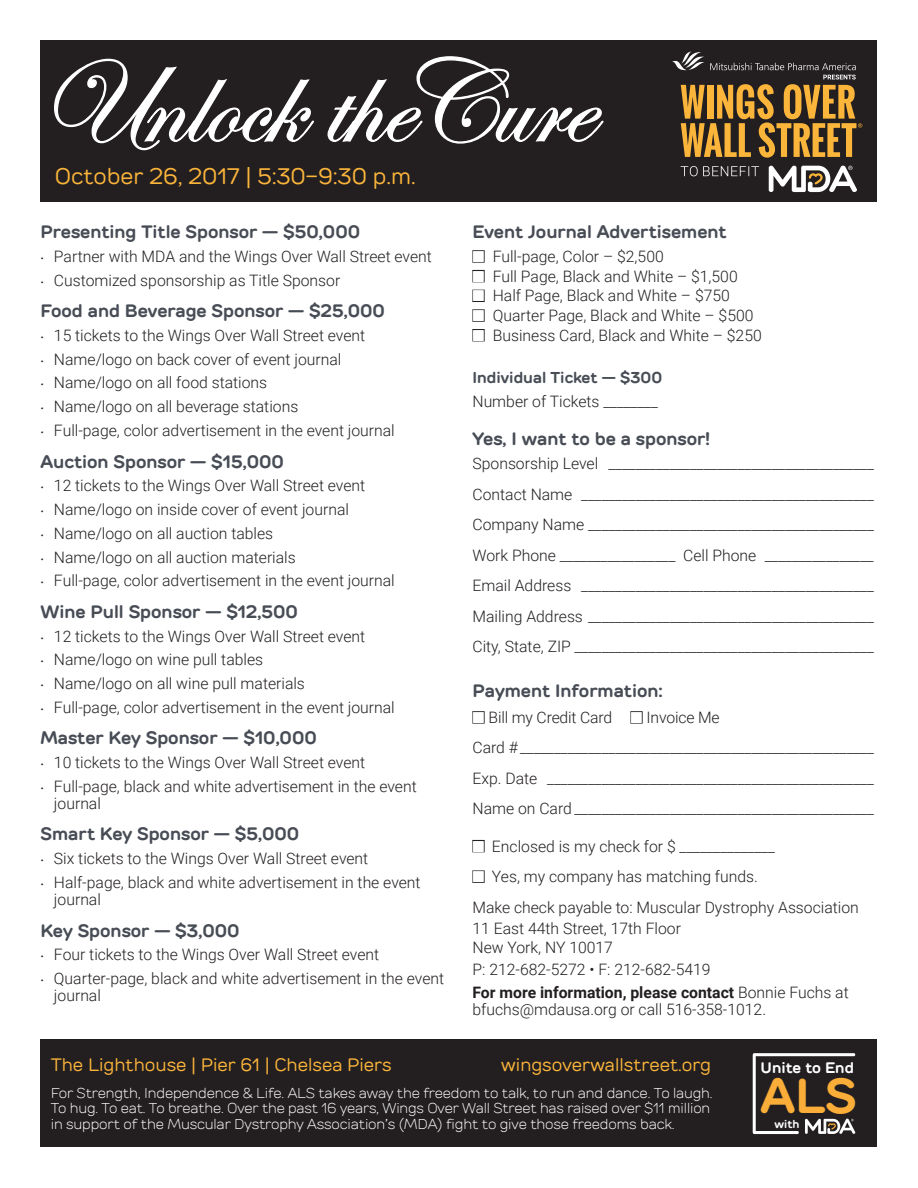
<style>
.page{position:relative;width:918px;height:1188px;background:#fff}
.page>*{position:absolute;margin:0;border:0;box-sizing:border-box;transform-origin:0 0}
.t1{font:120px "Edwardian Script ITC";color:#fff}
.t2{font:700 48.9px "TT Rounds";color:#faad38}
.t3{font:22.5px "TT Rounds";color:#fcb53b}
.t4{font:700 18px "TT Rounds";color:#474c55}
.t5{font:18px "TT Rounds";color:#fcb53b}
.t6{font:300 15.75px/23.7px "Roboto";color:#231f20}
.t7{font:700 15.75px "TT Rounds";color:#474c55}
.t8{font:700 15.3px "TT Rounds";color:#fff}
.t9{font:300 14.25px/15.5px "TT Rounds";letter-spacing:-.01em;color:#fff}
.t10{font:700 11.25px "TT Rounds";color:#fff}
.s1{font-family:"Minion Pro";font-weight:400}
.s2{color:#fff}
.s3{font-weight:700}
</style>
<div class="page">
<div style="left:40px;top:40px;width:838px;height:162px;background:#231f20"></div>
<div style="left:40px;top:1040px;width:838px;height:108px;background:#231f20"></div>
<svg style="left:54px;top:58px;width:260px;height:93px"></svg>
<svg style="left:327px;top:56px;width:277px;height:88px"></svg>
<div style="left:472px;top:250px;width:13px;height:13px;border:2px solid #231f20"></div>
<div style="left:472px;top:270px;width:13px;height:12px;border:2px solid #231f20"></div>
<div style="left:472px;top:290px;width:13px;height:12px;border:2px solid #231f20"></div>
<div style="left:472px;top:309px;width:13px;height:13px;border:2px solid #231f20"></div>
<div style="left:472px;top:329px;width:13px;height:12px;border:2px solid #231f20"></div>
<div style="left:472px;top:711px;width:13px;height:13px;border:2px solid #231f20"></div>
<div style="left:630px;top:711px;width:13px;height:13px;border:2px solid #231f20"></div>
<div style="left:472px;top:840px;width:13px;height:12px;border:2px solid #231f20"></div>
<div style="left:472px;top:870px;width:13px;height:13px;border:2px solid #231f20"></div>
<svg style="left:753px;top:1053px;width:102px;height:81px"></svg>
<svg style="left:769px;top:166px;width:88px;height:26px"></svg>
<svg style="left:681px;top:166px;width:78px;height:10px"></svg>
<svg style="left:672px;top:52px;width:190px;height:106px"></svg>
<h1 class="t1" style="left:37px;top:38px;width:556px">Unlock the Cure</h1>
<h3 class="t3" style="left:55px;top:161px;width:362px">October 26, 2017 | 5:30-9:30 p.m.</h3>
<p class="t4" style="left:40px;top:220px;width:321px">Presenting Title Sponsor — $50,000</p>
<p class="t6" style="left:40px;top:244px;width:393px"><span class="s1">·</span> Partner with MDA and the Wings Over Wall Street event <span class="s1">·</span> Customized sponsorship as Title Sponsor</p>
<p class="t4" style="left:40px;top:299px;width:346px">Food and Beverage Sponsor — $25,000</p>
<p class="t6" style="left:40px;top:323px;width:356px"><span class="s1">·</span> 15 tickets to the Wings Over Wall Street event<br><span class="s1">·</span> Name/logo on back cover of event journal<br><span class="s1">·</span> Name/logo on all food stations<br><span class="s1">·</span> Name/logo on all beverage stations<br><span class="s1">·</span> Full-page, color advertisement in the event journal</p>
<p class="t4" style="left:40px;top:449px;width:245px">Auction Sponsor — $15,000</p>
<p class="t6" style="left:40px;top:473px;width:356px"><span class="s1">·</span> 12 tickets to the Wings Over Wall Street event<br><span class="s1">·</span> Name/logo on inside cover of event journal<br><span class="s1">·</span> Name/logo on all auction tables<br><span class="s1">·</span> Name/logo on all auction materials<br><span class="s1">·</span> Full-page, color advertisement in the event journal</p>
<p class="t4" style="left:40px;top:599px;width:259px">Wine Pull Sponsor — $12,500</p>
<p class="t6" style="left:40px;top:624px;width:356px"><span class="s1">·</span> 12 tickets to the Wings Over Wall Street event<br><span class="s1">·</span> Name/logo on wine pull tables<br><span class="s1">·</span> Name/logo on all wine pull materials<br><span class="s1">·</span> Full-page, color advertisement in the event journal</p>
<p class="t4" style="left:40px;top:726px;width:278px">Master Key Sponsor — $10,000</p>
<p class="t6" style="left:40px;top:750px;width:378px"><span class="s1">·</span> 10 tickets to the Wings Over Wall Street event<br><span class="s1">·</span> Full-page, black and white advertisement in the event</p>
<p class="t6" style="left:54px;top:791px;width:48px">journal</p>
<p class="t4" style="left:40px;top:822px;width:260px">Smart Key Sponsor — $5,000</p>
<p class="t6" style="left:40px;top:846px;width:382px"><span class="s1">·</span> Six tickets to the Wings Over Wall Street event<br><span class="s1">·</span> Half-page, black and white advertisement in the event</p>
<p class="t6" style="left:54px;top:887px;width:48px">journal</p>
<p class="t4" style="left:40px;top:918px;width:201px">Key Sponsor — $3,000</p>
<p class="t6" style="left:40px;top:942px;width:405px"><span class="s1">·</span> Four tickets to the Wings Over Wall Street event<br><span class="s1">·</span> Quarter-page, black and white advertisement in the event</p>
<p class="t6" style="left:54px;top:983px;width:48px">journal</p>
<p class="t4" style="left:472px;top:220px;width:256px">Event Journal Advertisement</p>
<p class="t6" style="left:472px;top:244px;width:193px"><span class="s2">■</span> Full-page, Color – $2,500</p>
<p class="t6" style="left:472px;top:264px;width:267px"><span class="s2">■</span> Full Page, Black and White – $1,500</p>
<p class="t6" style="left:472px;top:283px;width:259px"><span class="s2">■</span> Half Page, Black and White – $750</p>
<p class="t6" style="left:472px;top:303px;width:283px"><span class="s2">■</span> Quarter Page, Black and White – $500</p>
<p class="t6" style="left:472px;top:323px;width:291px"><span class="s2">■</span> Business Card, Black and White – $250</p>
<p class="t7" style="left:472px;top:367px;width:191px">Individual Ticket — $300</p>
<p class="t6" style="left:472px;top:389px;width:187px">Number of Tickets ________</p>
<p class="t4" style="left:472px;top:427px;width:239px">Yes, I want to be a sponsor!</p>
<p class="t6" style="left:472px;top:448px;width:403px;line-height:30.5px;text-align:justify">Sponsorship Level _______________________________________ Contact Name ___________________________________________ Company Name __________________________________________ Work Phone _________________ Cell Phone ________________ Email Address ___________________________________________ Mailing Address __________________________________________ City, State, ZIP ____________________________________________</p>
<p class="t4" style="left:472px;top:679px;width:192px">Payment Information:</p>
<p class="t6" style="left:472px;top:701px;width:403px;line-height:30.5px"><span class="s2">■</span> Bill my Credit Card <span class="s2">■</span> Invoice Me<br>Card #____________________________________________________ Exp. Date ________________________________________________ Name on Card ____________________________________________</p>
<p class="t6" style="left:472px;top:834px;width:304px"><span class="s2">■</span> Enclosed is my check for $ ______________</p>
<p class="t6" style="left:472px;top:861px;width:388px;line-height:30.5px"><span class="s2">■</span> Yes, my company has matching funds.<br>Make check payable to: Muscular Dystrophy Association</p>
<p class="t6" style="left:472px;top:919px;width:210px;line-height:18.9px">11 East 44th Street, 17th Floor<br>New York, NY 10017</p>
<p class="t6" style="left:472px;top:957px;width:378px">P: 212-682-5272 • F: 212-682-5419<br><span class="s3">For more information, please contact</span> Bonnie Fuchs at</p>
<p class="t6" style="left:472px;top:997px;width:295px">bfuchs@mdausa.org or call 516-358-1012.</p>
<p class="t5" style="left:51px;top:1053px;width:342px">The Lighthouse | Pier 61 | Chelsea Piers</p>
<p class="t5" style="left:501px;top:1053px;width:211px">wingsoverwallstreet.org</p>
<p class="t9" style="left:51px;top:1085px;width:663px">For Strength, Independence &amp; Life. ALS takes away the freedom to talk, to run and dance. To laugh.<br>To hug. To eat. To breathe. Over the past 16 years, Wings Over Wall Street has raised over $11 million in support of the Muscular Dystrophy Association’s (MDA) fight to give those freedoms back.</p>
<p class="t8" style="left:761px;top:1057px;width:95px">Unite to End</p>
<h2 class="t2" style="left:761px;top:1063px;width:98px">ALS</h2>
<p class="t10" style="left:775px;top:1116px;width:26px">with</p>
</div>
